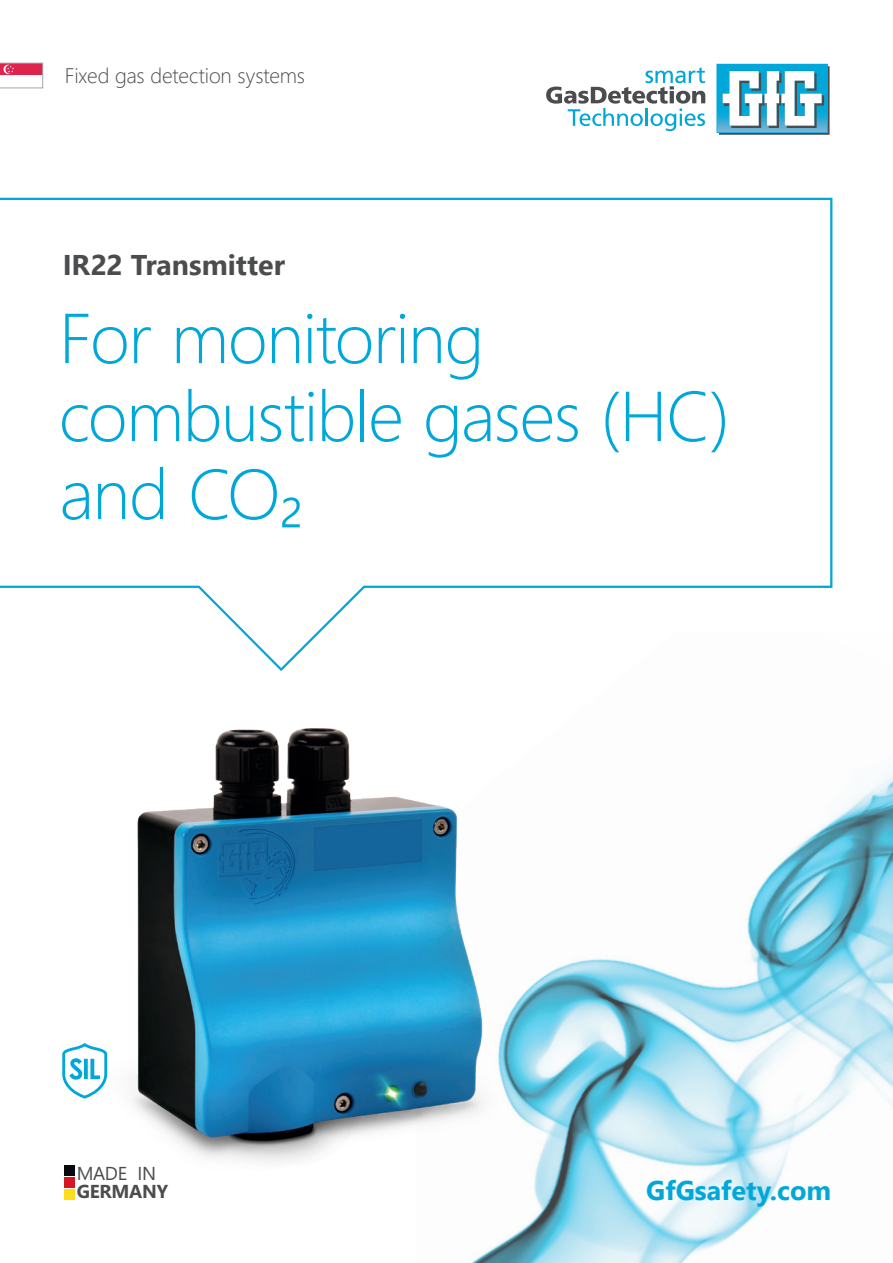
<style>
.page{position:relative;width:893px;height:1263px;background:#fff}
.page>*{position:absolute;margin:0;border:0;box-sizing:border-box;transform-origin:0 0}
.t1{font:300 70.5px/78px "Segoe UI";letter-spacing:-.02em;color:#00a7d9}
.t2{font:700 28.5px "Segoe UI";letter-spacing:-.005em;color:#4b4c4d}
.t3{font:700 27px "Segoe UI";color:#00a7d9}
.t4{font:300 21px "Segoe UI";letter-spacing:-.005em;color:#4b4c4d}
.t5{font:700 18.75px "Segoe UI";letter-spacing:-.015em;color:#4b4c4d}
.t6{font:18.75px "Segoe UI";letter-spacing:-.02em;color:#4b4c4d}
</style>
<div class="page">
<img style="left:472px;top:771px;width:421px;height:492px">
<svg style="left:716px;top:64px;width:114px;height:71px"></svg>
<svg style="left:546px;top:67px;width:159px;height:64px"></svg>
<svg style="left:0;top:197px;width:833px;height:474px"></svg>
<svg style="left:0;top:63px;width:43px;height:25px"></svg>
<img style="left:85px;top:728px;width:434px;height:454px">
<svg style="left:62px;top:1043px;width:45px;height:55px"></svg>
<div style="left:52px;top:1153px;width:127px;height:58px;background:#fff"></div>
<div style="left:64px;top:1165px;width:10px;height:11px;background:#08080d"></div>
<div style="left:64px;top:1177px;width:10px;height:11px;background:#d7171f"></div>
<div style="left:64px;top:1188px;width:10px;height:11px;background:#ffdd17"></div>
<p class="t4" style="left:65px;top:56px;width:242px">Fixed gas detection systems</p>
<p class="t2" style="left:63px;top:237px;width:224px">IR22 Transmitter</p>
<p class="t1" style="left:59px;top:292px;width:673px">For monitoring combustible gases (HC) and CO₂</p>
<p class="t6" style="left:77px;top:1155px;width:81px">MADE IN</p>
<p class="t5" style="left:77px;top:1174px;width:93px">GERMANY</p>
<p class="t3" style="left:646px;top:1164px;width:187px">GfGsafety.com</p>
</div>
